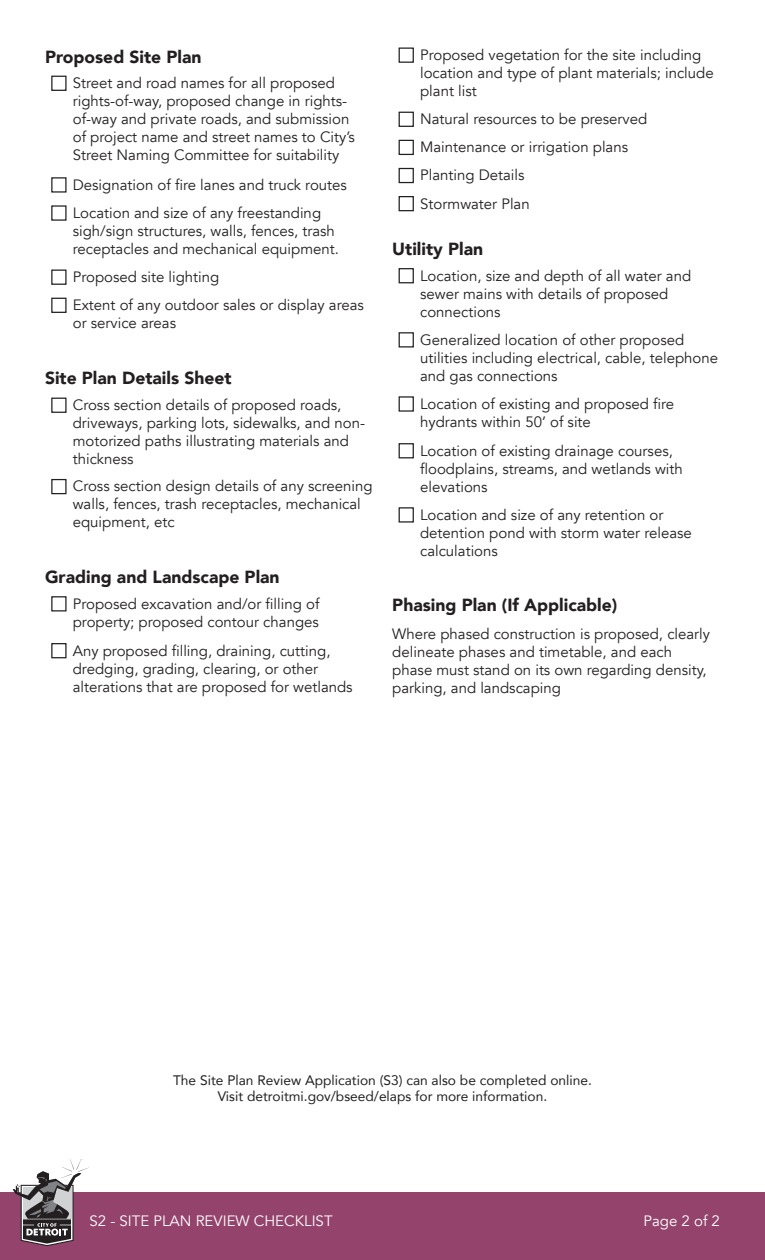
<style>
.page{position:relative;width:765px;height:1260px;background:#fff}
.page>*{position:absolute;margin:0;border:0;box-sizing:border-box;transform-origin:0 0}
.t1{font:900 17.5px "Avenir";color:#231f20}
.t2{font:15px/18px "Avenir";color:#231f20}
.t3{font:15px "Avenir";color:#fff}
.t4{font:13.75px/16.5px "Avenir";color:#231f20;text-align:center}
</style>
<div class="page">
<div style="left:0;top:1192px;width:765px;height:68px;background:#94446c"></div>
<svg style="left:13px;top:1159px;width:76px;height:87px"></svg>
<div style="left:51px;top:76px;width:16px;height:15px;border:1px solid #231f20"></div>
<div style="left:51px;top:177px;width:16px;height:16px;border:1px solid #231f20"></div>
<div style="left:51px;top:205px;width:16px;height:16px;border:1px solid #231f20"></div>
<div style="left:51px;top:270px;width:16px;height:15px;border:1px solid #231f20"></div>
<div style="left:51px;top:298px;width:16px;height:15px;border:1px solid #231f20"></div>
<div style="left:51px;top:398px;width:16px;height:15px;border:1px solid #231f20"></div>
<div style="left:51px;top:479px;width:16px;height:15px;border:1px solid #231f20"></div>
<div style="left:51px;top:596px;width:16px;height:16px;border:1px solid #231f20"></div>
<div style="left:51px;top:643px;width:16px;height:15px;border:1px solid #231f20"></div>
<div style="left:399px;top:48px;width:15px;height:15px;border:1px solid #231f20"></div>
<div style="left:399px;top:112px;width:15px;height:15px;border:1px solid #231f20"></div>
<div style="left:399px;top:140px;width:15px;height:15px;border:1px solid #231f20"></div>
<div style="left:399px;top:168px;width:15px;height:15px;border:1px solid #231f20"></div>
<div style="left:399px;top:196px;width:15px;height:15px;border:1px solid #231f20"></div>
<div style="left:399px;top:268px;width:15px;height:15px;border:1px solid #231f20"></div>
<div style="left:399px;top:332px;width:15px;height:16px;border:1px solid #231f20"></div>
<div style="left:399px;top:396px;width:15px;height:16px;border:1px solid #231f20"></div>
<div style="left:399px;top:443px;width:15px;height:15px;border:1px solid #231f20"></div>
<div style="left:399px;top:507px;width:15px;height:16px;border:1px solid #231f20"></div>
<p class="t1" style="left:45px;top:41px;width:158px">Proposed Site Plan</p>
<p class="t2" style="left:73px;top:74px;width:284px">Street and road names for all proposed rights-of-way, proposed change in rights&shy;of-way and private roads, and submission of project name and street names to City’s Street Naming Committee for suitability</p>
<p class="t2" style="left:73px;top:176px;width:276px">Designation of fire lanes and truck routes</p>
<p class="t2" style="left:73px;top:204px;width:268px">Location and size of any freestanding sigh/sign structures, walls, fences, trash receptacles and mechanical equipment.</p>
<p class="t2" style="left:73px;top:268px;width:148px">Proposed site lighting</p>
<p class="t2" style="left:73px;top:296px;width:293px">Extent of any outdoor sales or display areas or service areas</p>
<p class="t1" style="left:45px;top:363px;width:188px">Site Plan Details Sheet</p>
<p class="t2" style="left:73px;top:396px;width:294px">Cross section details of proposed roads, driveways, parking lots, sidewalks, and non&shy;motorized paths illustrating materials and thickness</p>
<p class="t2" style="left:73px;top:478px;width:301px">Cross section design details of any screening walls, fences, trash receptacles, mechanical equipment, etc</p>
<p class="t1" style="left:45px;top:562px;width:236px">Grading and Landscape Plan</p>
<p class="t2" style="left:73px;top:595px;width:248px">Proposed excavation and/or filling of property; proposed contour changes</p>
<p class="t2" style="left:73px;top:642px;width:281px">Any proposed filling, draining, cutting, dredging, grading, clearing, or other alterations that are proposed for wetlands</p>
<p class="t2" style="left:420px;top:46px;width:295px">Proposed vegetation for the site including location and type of plant materials; include plant list</p>
<p class="t2" style="left:420px;top:110px;width:229px">Natural resources to be preserved</p>
<p class="t2" style="left:420px;top:138px;width:210px">Maintenance or irrigation plans</p>
<p class="t2" style="left:420px;top:166px;width:106px">Planting Details</p>
<p class="t2" style="left:420px;top:195px;width:111px">Stormwater Plan</p>
<p class="t1" style="left:392px;top:234px;width:92px">Utility Plan</p>
<p class="t2" style="left:420px;top:267px;width:273px">Location, size and depth of all water and sewer mains with details of proposed connections</p>
<p class="t2" style="left:420px;top:331px;width:299px">Generalized location of other proposed utilities including electrical, cable, telephone and gas connections</p>
<p class="t2" style="left:420px;top:395px;width:256px">Location of existing and proposed fire hydrants within 50’ of site</p>
<p class="t2" style="left:420px;top:442px;width:264px">Location of existing drainage courses, floodplains, streams, and wetlands with elevations</p>
<p class="t2" style="left:420px;top:506px;width:273px">Location and size of any retention or detention pond with storm water release calculations</p>
<p class="t1" style="left:392px;top:590px;width:226px">Phasing Plan (If Applicable)</p>
<p class="t2" style="left:392px;top:625px;width:319px">Where phased construction is proposed, clearly delineate phases and timetable, and each phase must stand on its own regarding density, parking, and landscaping</p>
<p class="t4" style="left:173px;top:1071px;width:420px">The Site Plan Review Application (S3) can also be completed online.<br>Visit detroitmi.gov/bseed/elaps for more information.</p>
<p class="t3" style="left:90px;top:1212px;width:245px">S2 - SITE PLAN REVIEW CHECKLIST</p>
<p class="t3" style="left:644px;top:1212px;width:78px">Page 2 of 2</p>
</div>
